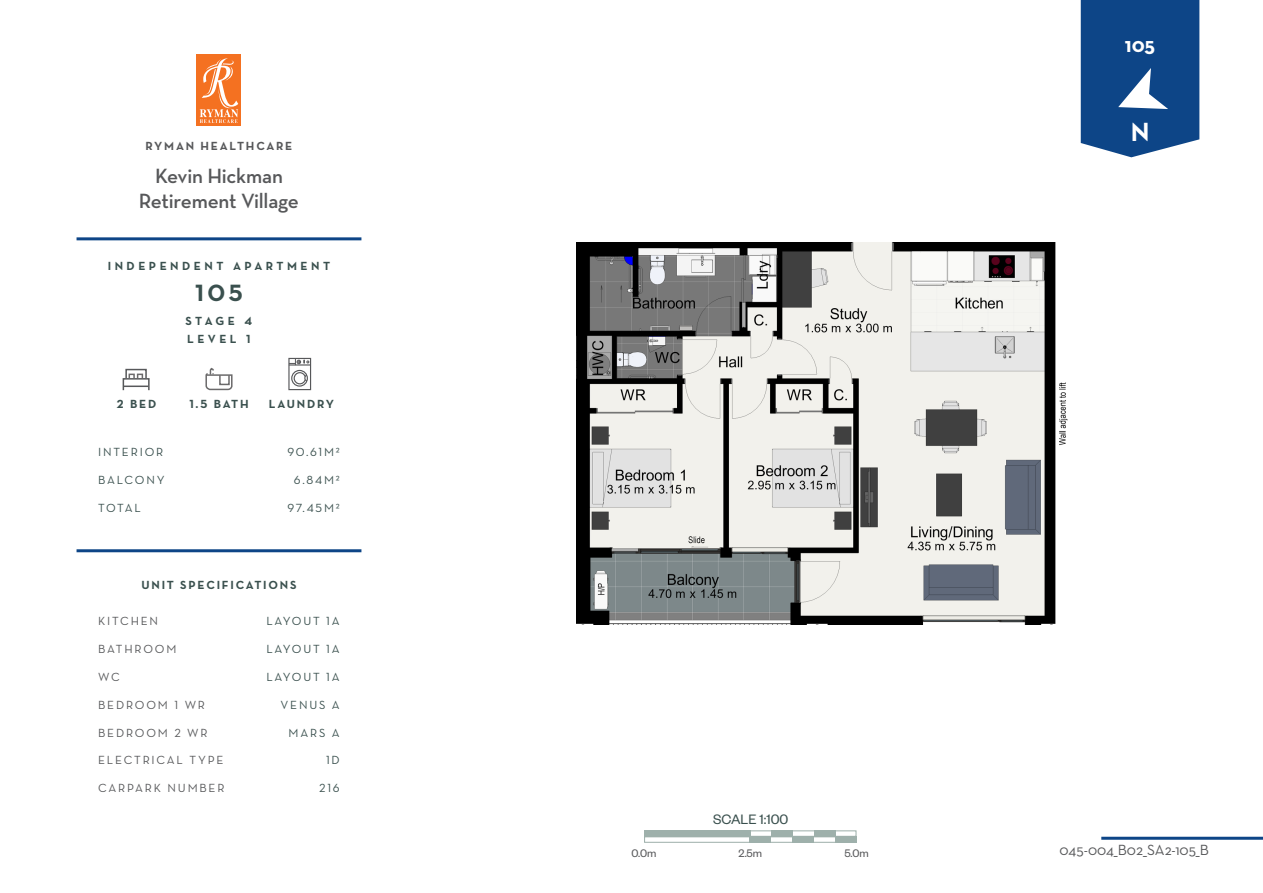
<style>
.page{position:relative;width:1263px;height:893px;background:#fff}
.page>*{position:absolute;margin:0;border:0;box-sizing:border-box;transform-origin:0 0}
.t1{font:700 26.7px "Neutraface Text";color:#fff}
.Capitals_-_Section_c{font:700 24px "Neutraface Text";color:#3a504e}
.t2{font:600 21px/25.2px "Neutraface Text";letter-spacing:-.01em;color:#57585a;text-align:center}
.t3{font:700 21px "Neutraface Text";color:#fff}
.t4{font:15px "Neutraface Text";color:#57585a}
.t5{font:15px "Founders Grotesk";color:#3a504e}
.Capitals_-_Section_c-2{font:12px "Neutraface Text";letter-spacing:.15em;color:#3a504e}
.Capitals_-_Section_c-3{font:12px "Neutraface Text";letter-spacing:.15em;color:#57585a}
.Capitals_-_Section_c-4{font:700 12px "Neutraface Text";letter-spacing:.15em;color:#3a504e}
.Capitals_-_Section_c-5{font:700 12px "Neutraface Text";letter-spacing:.29em;color:#3a504e}
.t6{font:700 12px "Neutraface Text";letter-spacing:.15em;color:#57585a}
.t7{font:12px "Founders Grotesk";color:#57585a}
.Capitals_-_Section_c-6{font:700 12px/18px "Neutraface Text";letter-spacing:.28em;color:#3a504e}
</style>
<div class="page">
<hr style="left:77px;top:549px;width:284px;height:3px;background:#0d4587">
<hr style="left:77px;top:237px;width:284px;height:3px;background:#0d4587">
<div style="left:197px;top:54px;width:44px;height:72px;background:#f47121"></div>
<svg style="left:200px;top:58px;width:38px;height:65px"></svg>
<hr style="left:1101px;top:837px;width:162px;height:3px;background:#0d4587">
<div style="left:750px;top:836px;width:106px;height:7px;border:1px solid #9eb0ab"></div>
<div style="left:750px;top:836px;width:21px;height:7px;background:#9eb0ab"></div>
<div style="left:750px;top:830px;width:106px;height:7px;border:1px solid #9eb0ab"></div>
<div style="left:771px;top:830px;width:21px;height:7px;background:#9eb0ab"></div>
<div style="left:792px;top:836px;width:22px;height:7px;background:#9eb0ab"></div>
<div style="left:814px;top:830px;width:21px;height:7px;background:#9eb0ab"></div>
<div style="left:835px;top:836px;width:22px;height:7px;background:#9eb0ab"></div>
<div style="left:644px;top:830px;width:107px;height:7px;background:#9eb0ab"></div>
<div style="left:644px;top:836px;width:108px;height:7px;border:1px solid #9eb0ab"></div>
<img style="left:576px;top:242px;width:492px;height:383px">
<div style="left:123px;top:378px;width:27px;height:13px;border:2px solid #57585a"></div>
<svg style="left:124px;top:386px;width:24px;height:1px"></svg>
<div style="left:125px;top:369px;width:22px;height:10px;border:2px solid #57585a"></div>
<svg style="left:129px;top:374px;width:14px;height:5px"></svg>
<svg style="left:205px;top:367px;width:28px;height:24px"></svg>
<div style="left:219px;top:374px;width:11px;height:11px;border:2px solid #6b6a6b"></div>
<svg style="left:288px;top:357px;width:24px;height:34px"></svg>
<svg style="left:1081px;top:0;width:118px;height:157px;background:#225591"></svg>
<p class="t6" style="left:146px;top:138px;width:148px">RYMAN HEALTHCARE</p>
<h3 class="t2" style="left:139px;top:163px;width:162px">Kevin Hickman<br>Retirement Village</h3>
<p class="Capitals_-_Section_c-5" style="left:108px;top:258px;width:224px">INDEPENDENT APARTMENT</p>
<p class="Capitals_-_Section_c" style="left:195px;top:277px;width:49px">105</p>
<p class="Capitals_-_Section_c-6" style="left:186px;top:312px;width:68px">STAGE 4<br>LEVEL 1</p>
<p class="Capitals_-_Section_c-4" style="left:117px;top:397px;width:41px">2 BED</p>
<p class="Capitals_-_Section_c-4" style="left:189px;top:397px;width:61px">1.5 BATH</p>
<p class="Capitals_-_Section_c-4" style="left:269px;top:397px;width:67px">LAUNDRY</p>
<p class="Capitals_-_Section_c-2" style="left:98px;top:444px;width:67px">INTERIOR</p>
<p class="Capitals_-_Section_c-2" style="left:287px;top:444px;width:54px">90.61M2</p>
<p class="Capitals_-_Section_c-2" style="left:98px;top:472px;width:68px">BALCONY</p>
<p class="Capitals_-_Section_c-2" style="left:294px;top:472px;width:47px">6.84M2</p>
<p class="Capitals_-_Section_c-2" style="left:98px;top:500px;width:44px">TOTAL</p>
<p class="Capitals_-_Section_c-2" style="left:287px;top:500px;width:54px">97.45M2</p>
<p class="Capitals_-_Section_c-4" style="left:141px;top:577px;width:157px">UNIT SPECIFICATIONS</p>
<p class="Capitals_-_Section_c-3" style="left:98px;top:614px;width:62px">KITCHEN</p>
<p class="Capitals_-_Section_c-2" style="left:266px;top:614px;width:75px">LAYOUT 1A</p>
<p class="Capitals_-_Section_c-3" style="left:98px;top:641px;width:80px">BATHROOM</p>
<p class="Capitals_-_Section_c-2" style="left:266px;top:641px;width:75px">LAYOUT 1A</p>
<p class="Capitals_-_Section_c-3" style="left:98px;top:669px;width:23px">WC</p>
<p class="Capitals_-_Section_c-2" style="left:266px;top:669px;width:75px">LAYOUT 1A</p>
<p class="Capitals_-_Section_c-3" style="left:98px;top:697px;width:108px">BEDROOM 1 WR</p>
<p class="Capitals_-_Section_c-2" style="left:281px;top:697px;width:61px">VENUS A</p>
<p class="Capitals_-_Section_c-3" style="left:98px;top:725px;width:111px">BEDROOM 2 WR</p>
<p class="Capitals_-_Section_c-2" style="left:289px;top:725px;width:53px">MARS A</p>
<p class="Capitals_-_Section_c-3" style="left:98px;top:753px;width:127px">ELECTRICAL TYPE</p>
<p class="Capitals_-_Section_c-2" style="left:326px;top:753px;width:15px">1D</p>
<p class="Capitals_-_Section_c-3" style="left:98px;top:781px;width:128px">CARPARK NUMBER</p>
<p class="Capitals_-_Section_c-2" style="left:319px;top:781px;width:22px">216</p>
<p class="t3" style="left:1125px;top:31px;width:32px">105</p>
<h1 class="t1" style="left:1131px;top:114px;width:20px">N</h1>
<p class="t5" style="left:713px;top:810px;width:77px">SCALE 1:100</p>
<p class="t7" style="left:631px;top:845px;width:26px">0.0m</p>
<p class="t7" style="left:738px;top:845px;width:25px">2.5m</p>
<p class="t7" style="left:844px;top:845px;width:26px">5.0m</p>
<p class="t4" style="left:1059px;top:841px;width:151px">045-004_B02_SA2-105_B</p>
</div>
